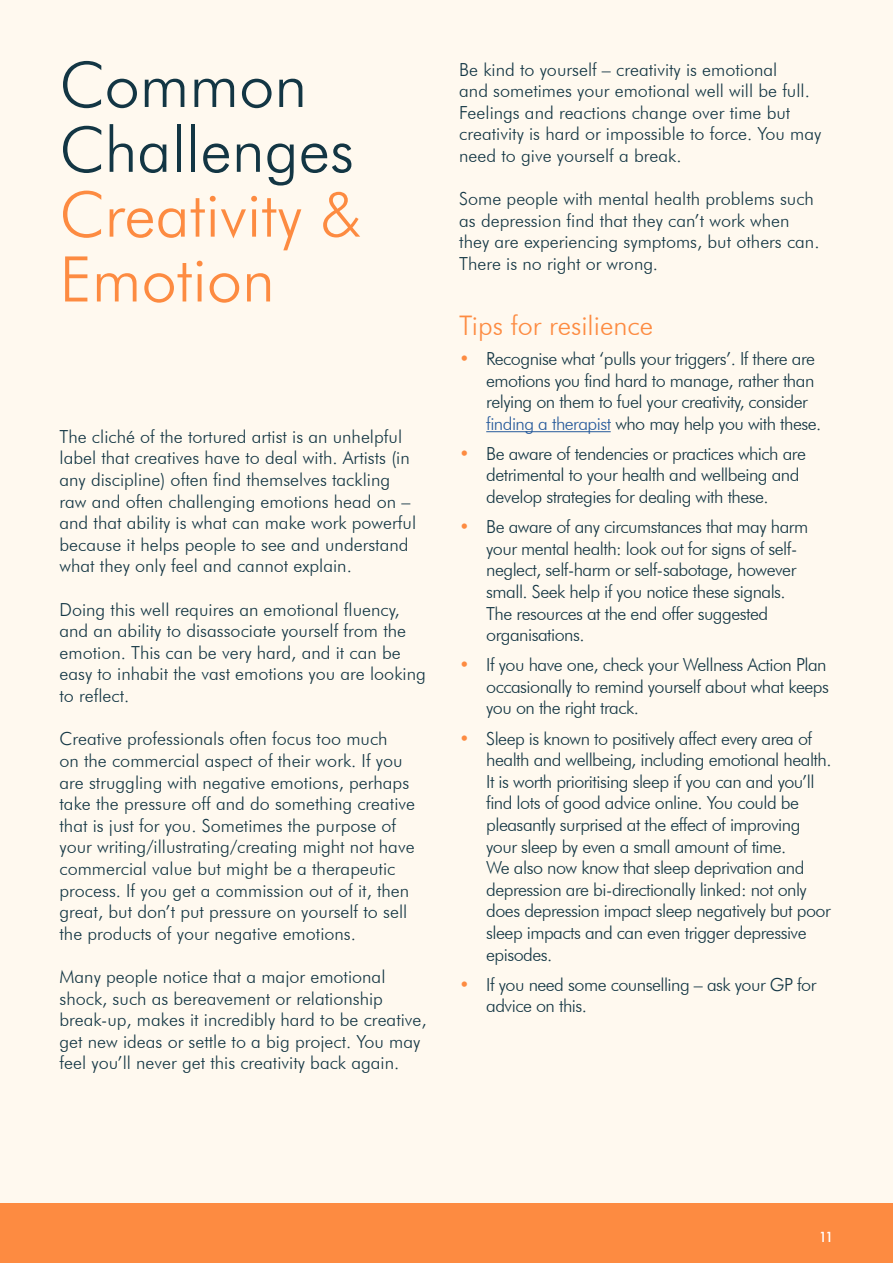
<style>
.page{position:relative;width:893px;height:1263px;background:#fff}
.page>*{position:absolute;margin:0;border:0;box-sizing:border-box;transform-origin:0 0}
.t1{font:300 63px/64.8px "Futura BT";color:#fd8b41}
.t2{font:300 63px/64.8px "Futura BT";color:#133644}
.t3{font:300 27px "Futura BT";color:#fd8b41}
.t4{font:300 18px/21.6px "Futura BT";color:#133644}
.t5{font:300 18px/21.6px "Futura BT";letter-spacing:-.03em;color:#133644}
.t6{font:500 13.5px "Futura";color:#fff}
.s1{color:#fd8b41}
.s2{color:#265a9b}
</style>
<div class="page">
<div style="left:0;top:0;width:893px;height:1220px;background:#fff9ef"></div>
<hr style="left:486px;top:431px;width:125px;height:1px;background:#265a9b">
<div style="left:0;top:1203px;width:893px;height:60px;background:#fd8b41"></div>
<h1 class="t2" style="left:60px;top:57px;width:296px">Common<br>Challenges</h1>
<h1 class="t1" style="left:60px;top:187px;width:303px">Creativity &amp;<br>Emotion</h1>
<p class="t4" style="left:60px;top:427px;width:358px">The cliché of the tortured artist is an unhelpful label that creatives have to deal with. Artists (in any discipline) often find themselves tackling raw and often challenging emotions head on – and that ability is what can make work powerful because it helps people to see and understand what they only feel and cannot explain.</p>
<p class="t4" style="left:60px;top:600px;width:368px">Doing this well requires an emotional fluency, and an ability to disassociate yourself from the emotion. This can be very hard, and it can be easy to inhabit the vast emotions you are looking to reflect.</p>
<p class="t4" style="left:60px;top:729px;width:357px">Creative professionals often focus too much<br>on the commercial aspect of their work. If you are struggling with negative emotions, perhaps take the pressure off and do something creative that is just for you. Sometimes the purpose of your writing/illustrating/creating might not have commercial value but might be a therapeutic process. If you get a commission out of it, then great, but don’t put pressure on yourself to sell the products of your negative emotions.</p>
<p class="t4" style="left:60px;top:967px;width:369px">Many people notice that a major emotional shock, such as bereavement or relationship break-up, makes it incredibly hard to be creative, get new ideas or settle to a big project. You may feel you’ll never get this creativity back again.</p>
<p class="t4" style="left:459px;top:60px;width:364px">Be kind to yourself – creativity is emotional<br>and sometimes your emotional well will be full.<br>Feelings and reactions change over time but creativity is hard or impossible to force. You may need to give yourself a break.</p>
<p class="t4" style="left:459px;top:189px;width:362px">Some people with mental health problems such as depression find that they can’t work when they are experiencing symptoms, but others can.<br>There is no right or wrong.</p>
<h2 class="t3" style="left:459px;top:314px;width:196px">Tips for resilience</h2>
<p class="t5" style="left:486px;top:349px;width:337px;text-indent:-27px"><span class="s1">•</span> Recognise what ‘pulls your triggers’. If there are emotions you find hard to manage, rather than relying on them to fuel your creativity, consider <span class="s2">finding a therapist</span> who may help you with these.</p>
<p class="t5" style="left:486px;top:444px;width:321px;text-indent:-27px"><span class="s1">•</span> Be aware of tendencies or practices which are detrimental to your health and wellbeing and develop strategies for dealing with these.</p>
<p class="t5" style="left:486px;top:517px;width:323px;text-indent:-27px"><span class="s1">•</span> Be aware of any circumstances that may harm your mental health: look out for signs of self&shy;neglect, self-harm or self-sabotage, however small. Seek help if you notice these signals.<br>The resources at the end offer suggested organisations.</p>
<p class="t5" style="left:486px;top:655px;width:344px;text-indent:-27px"><span class="s1">•</span> If you have one, check your Wellness Action Plan occasionally to remind yourself about what keeps you on the right track.</p>
<p class="t5" style="left:486px;top:729px;width:347px;text-indent:-27px"><span class="s1">•</span> Sleep is known to positively affect every area of health and wellbeing, including emotional health.<br>It is worth prioritising sleep if you can and you’ll find lots of good advice online. You could be pleasantly surprised at the effect of improving your sleep by even a small amount of time.<br>We also now know that sleep deprivation and depression are bi-directionally linked: not only does depression impact sleep negatively but poor sleep impacts and can even trigger depressive episodes.</p>
<p class="t5" style="left:486px;top:975px;width:332px;text-indent:-27px"><span class="s1">•</span> If you need some counselling – ask your GP for advice on this.</p>
<p class="t6" style="left:819px;top:1229px;width:16px">11</p>
</div>
